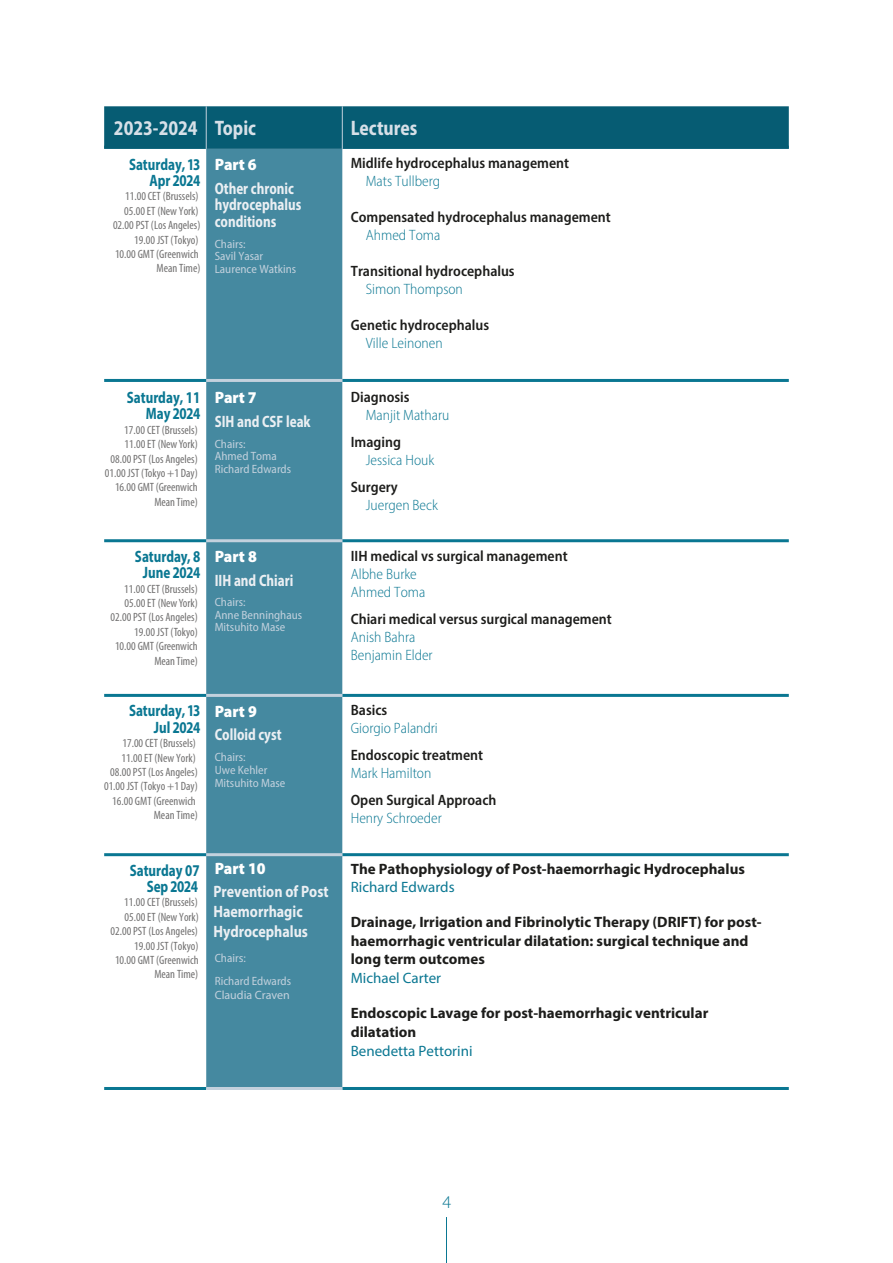
<style>
.page{position:relative;width:893px;height:1263px;background:#fff}
.page>*{position:absolute;margin:0;border:0;box-sizing:border-box;transform-origin:0 0}
.t1{font:700 semi-condensed 21px "Myriad Pro";color:#d7e0e8;scale:.9 1}
.t2{font:300 18px "Myriad Pro";color:#0a7792}
.t3{font:700 semi-condensed 16.5px/16.5px "Myriad Pro";color:#0a7792;text-align:right;scale:.85 1}
.t4{font:700 semi-condensed 16.5px/16.8px "Myriad Pro";color:#ebeff3;scale:.85 1}
.t5{font:700 16.5px/19.8px "Myriad Pro";color:#ebeff3;scale:.85 1}
.t6{font:900 semi-condensed 16.5px "Myriad Pro";color:#fff}
.t7{font:600 semi-condensed 15px "Myriad Pro";color:#1d1d1b}
.t8{font:700 15px/18.6px "Myriad Pro";color:#1d1d1b}
.t9{font:300 semi-condensed 15px/18px "Myriad Pro";color:#0a7792}
.t10{font:15px "Myriad Pro";color:#0a7792}
.t11{font:condensed 12px/14.4px "Myriad Pro";color:#717070;text-align:right}
.t12{font:semi-condensed 12px/12.8px "Myriad Pro";color:#c3d1dd}
.t13{font:12px "Myriad Pro";color:#c3d1dd}
.s1{font-weight:900;color:#fff}
.s2{font-stretch:normal}
</style>
<div class="page">
<div style="left:206px;top:149px;width:136px;height:938px;background:#4589a0"></div>
<hr style="left:342px;top:379px;width:447px;height:3px;background:#0a7792">
<hr style="left:342px;top:539px;width:447px;height:3px;background:#0a7792">
<hr style="left:342px;top:694px;width:447px;height:3px;background:#0a7792">
<hr style="left:342px;top:853px;width:447px;height:3px;background:#0a7792">
<hr style="left:342px;top:1087px;width:447px;height:3px;background:#0a7792">
<hr style="left:104px;top:379px;width:102px;height:3px;background:#0a7792">
<hr style="left:104px;top:539px;width:102px;height:3px;background:#0a7792">
<hr style="left:104px;top:694px;width:102px;height:3px;background:#0a7792">
<hr style="left:104px;top:853px;width:102px;height:3px;background:#0a7792">
<hr style="left:104px;top:1087px;width:102px;height:3px;background:#0a7792">
<hr style="left:206px;top:379px;width:136px;height:3px;background:#c3d1dd">
<hr style="left:206px;top:539px;width:136px;height:3px;background:#c3d1dd">
<hr style="left:206px;top:694px;width:136px;height:3px;background:#c3d1dd">
<hr style="left:206px;top:853px;width:136px;height:3px;background:#c3d1dd">
<hr style="left:206px;top:1087px;width:136px;height:3px;background:#c3d1dd">
<div style="left:104px;top:106px;width:685px;height:43px;background:#065c73"></div>
<hr style="left:206px;top:106px;width:1px;height:43px;background:#c3d1dd">
<hr style="left:342px;top:106px;width:1px;height:43px;background:#c3d1dd">
<hr style="left:446px;top:1217px;width:1px;height:46px;background:#0a7792">
<h1 class="t1" style="left:114px;top:115px;width:159px">2023-2024 Topic</h1>
<h1 class="t1" style="left:351px;top:115px;width:76px">Lectures</h1>
<h3 class="t3" style="left:129px;top:155px;width:85px">Saturday, 13<br>Apr 2024</h3>
<p class="t11" style="left:113px;top:189px;width:89px">11.00 CET (Brussels)<br>05.00 ET (New York)<br>02.00 PST (Los Angeles)<br>19.00 JST (Tokyo)<br>10.00 GMT (Greenwich<br>Mean Time)</p>
<h3 class="t6" style="left:215px;top:153px;width:44px">Part 6</h3>
<h3 class="t4" style="left:215px;top:179px;width:103px">Other chronic hydrocephalus conditions</h3>
<p class="t12" style="left:215px;top:237px;width:83px">Chairs:<br>Savil Yasar<br>Laurence Watkins</p>
<h3 class="t3" style="left:127px;top:389px;width:88px">Saturday, 11<br>May 2024</h3>
<p class="t11" style="left:105px;top:422px;width:94px">17.00 CET (Brussels)<br>11.00 ET (New York)<br>08.00 PST (Los Angeles)<br>01.00 JST (Tokyo +1 Day)<br>16.00 GMT (Greenwich<br>Mean Time)</p>
<h3 class="t6" style="left:215px;top:386px;width:44px">Part 7</h3>
<h3 class="t4" style="left:215px;top:412px;width:114px">SIH and CSF leak</h3>
<p class="t12" style="left:215px;top:437px;width:78px">Chairs:<br>Ahmed Toma<br>Richard Edwards</p>
<h3 class="t3" style="left:135px;top:547px;width:79px;text-align:center">Saturday, 8<br>June 2024</h3>
<p class="t11" style="left:110px;top:581px;width:89px">11.00 CET (Brussels)<br>05.00 ET (New York)<br>02.00 PST (Los Angeles)<br>19.00 JST (Tokyo)<br>10.00 GMT (Greenwich<br>Mean Time)</p>
<h3 class="t6" style="left:215px;top:545px;width:44px">Part 8</h3>
<h3 class="t4" style="left:215px;top:571px;width:94px">IIH and Chiari</h3>
<p class="t12" style="left:215px;top:595px;width:89px">Chairs:<br>Anne Benninghaus<br>Mitsuhito Mase</p>
<h3 class="t3" style="left:154px;top:702px;width:123px;text-align:left;text-indent:-25px">Saturday, 13 <span class="s1">Part 9<br></span>Jul 2024</h3>
<p class="t11" style="left:104px;top:736px;width:95px">17.00 CET (Brussels)<br>11.00 ET (New York)<br>08.00 PST (Los Angeles)<br>01.00 JST (Tokyo +1 Day)<br>16.00 GMT (Greenwich<br>Mean Time)</p>
<h3 class="t4" style="left:215px;top:726px;width:80px">Colloid cyst</h3>
<p class="t12" style="left:215px;top:750px;width:72px">Chairs:<br>Uwe Kehler<br>Mitsuhito Mase</p>
<h3 class="t3" style="left:147px;top:861px;width:141px;text-align:left;text-indent:-17px">Saturday 07 <span class="s1">Part 10<br></span>Sep 2024</h3>
<p class="t11" style="left:110px;top:895px;width:90px">11.00 CET (Brussels)<br>05.00 ET (New York)<br>02.00 PST (Los Angeles)<br>19.00 JST (Tokyo)<br>10.00 GMT (Greenwich<br>Mean Time)</p>
<h3 class="t5" style="left:213px;top:881px;width:137px">Prevention of Post<br>Haemorrhagic<br>Hydrocephalus</h3>
<p class="t12" style="left:215px;top:946px;width:78px;line-height:22.8px">Chair<span class="s2">s</span>:<br>Richard Edwards</p>
<p class="t13" style="left:215px;top:987px;width:77px">Claudia Craven</p>
<p class="t7" style="left:351px;top:154px;width:220px">Midlife hydrocephalus management</p>
<p class="t9" style="left:366px;top:172px;width:76px">Mats Tullberg</p>
<p class="t7" style="left:351px;top:208px;width:261px">Compensated hydrocephalus management</p>
<p class="t9" style="left:366px;top:226px;width:76px">Ahmed Toma</p>
<p class="t7" style="left:351px;top:262px;width:165px">Transitional hydrocephalus</p>
<p class="t9" style="left:366px;top:280px;width:99px">Simon Thompson</p>
<p class="t7" style="left:351px;top:316px;width:140px">Genetic hydrocephalus</p>
<p class="t9" style="left:366px;top:334px;width:78px">Ville Leinonen</p>
<p class="t7" style="left:351px;top:387px;width:60px">Diagnosis</p>
<p class="t9" style="left:366px;top:406px;width:85px">Manjit Matharu</p>
<p class="t7" style="left:351px;top:432px;width:52px">Imaging</p>
<p class="t9" style="left:366px;top:451px;width:70px">Jessica Houk</p>
<p class="t7" style="left:351px;top:477px;width:49px">Surgery</p>
<p class="t9" style="left:366px;top:496px;width:74px">Juergen Beck</p>
<p class="t7" style="left:351px;top:546px;width:218px">IIH medical vs surgical management</p>
<p class="t9" style="left:351px;top:564px;width:76px">Albhe Burke<br>Ahmed Toma</p>
<p class="t7" style="left:351px;top:609px;width:263px">Chiari medical versus surgical management</p>
<p class="t9" style="left:351px;top:627px;width:83px">Anish Bahra<br>Benjamin Elder</p>
<p class="t7" style="left:351px;top:701px;width:38px">Basics</p>
<p class="t9" style="left:351px;top:719px;width:89px">Giorgio Palandri</p>
<p class="t7" style="left:351px;top:746px;width:134px">Endoscopic treatment</p>
<p class="t9" style="left:351px;top:764px;width:82px">Mark Hamilton</p>
<p class="t7" style="left:351px;top:791px;width:147px">Open Surgical Approach</p>
<p class="t9" style="left:351px;top:809px;width:93px">Henry Schroeder</p>
<p class="t8" style="left:351px;top:859px;width:396px">The Pathophysiology of Post-haemorrhagic Hydrocephalus</p>
<p class="t10" style="left:351px;top:877px;width:105px">Richard Edwards</p>
<p class="t8" style="left:351px;top:912px;width:412px">Drainage, Irrigation and Fibrinolytic Therapy (DRIFT) for post&shy;haemorrhagic ventricular dilatation: surgical technique and long term outcomes</p>
<p class="t10" style="left:351px;top:969px;width:92px">Michael Carter</p>
<p class="t8" style="left:351px;top:1003px;width:359px">Endoscopic Lavage for post-haemorrhagic ventricular dilatation</p>
<p class="t10" style="left:351px;top:1041px;width:123px">Benedetta Pettorini</p>
<h2 class="t2" style="left:442px;top:1191px;width:10px">4</h2>
</div>
